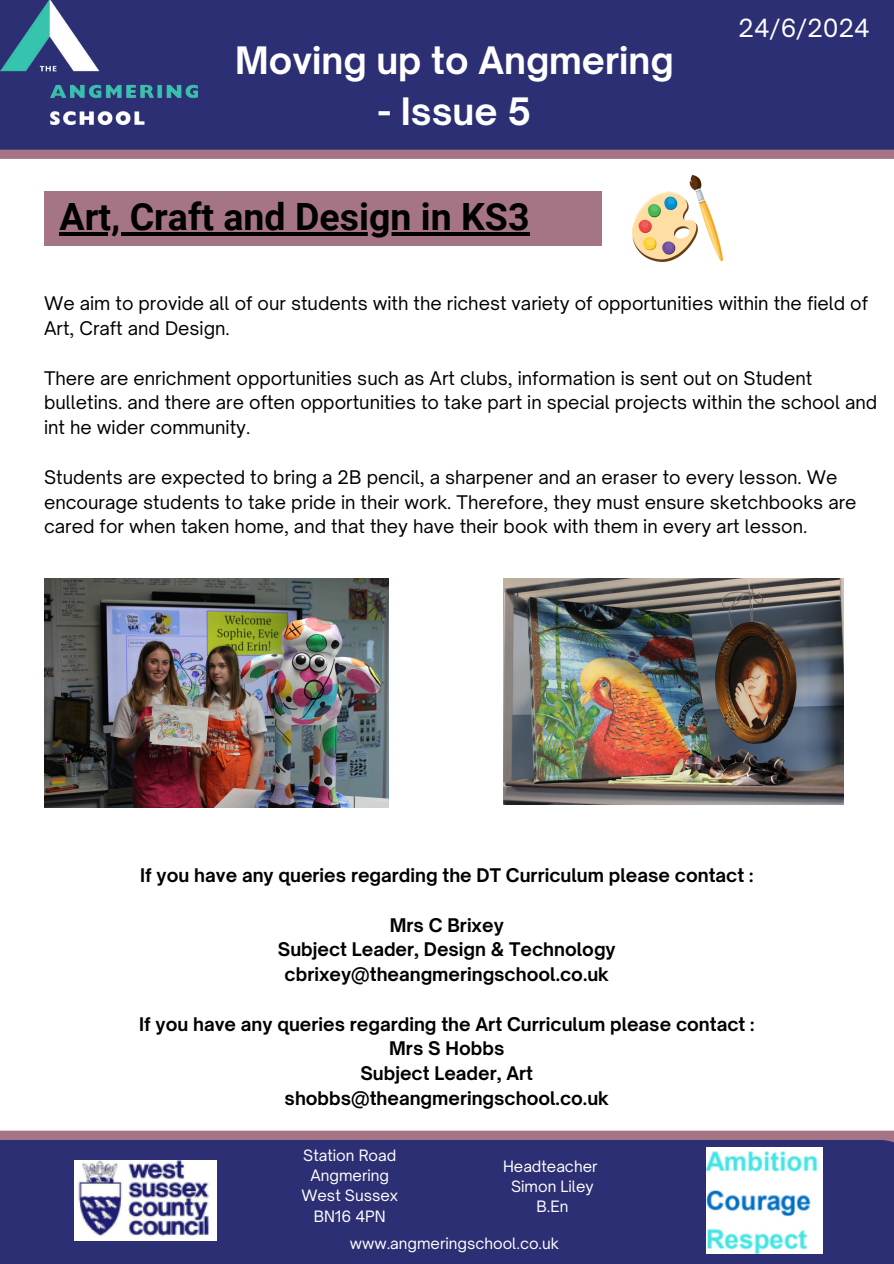
<style>
.page{position:relative;width:894px;height:1264px;background:#fff}
.page>*{position:absolute;margin:0;border:0;box-sizing:border-box;transform-origin:0 0}
.t1{font:700 37.5px "Roboto";color:#000}
.t2{font:700 36.15px "Open Sauce One";color:#fff}
.t3{font:24px "Open Sauce One";color:#fff}
.t4{font:18px/24.8px "Open Sauce One";color:#000}
.t5{font:700 18px/24.8px "Open Sauce One";color:#000;text-align:center}
.t6{font:15px "Open Sauce One";color:#fff}
</style>
<div class="page">
<div style="left:0;top:146px;width:893px;height:13px;background:#a67585"></div>
<div style="left:0;top:1130px;width:893px;height:12px;background:#a67585"></div>
<div style="left:0;top:0;width:893px;height:150px;background:#2c2f73"></div>
<img style="left:0;top:0;width:197px;height:125px">
<div style="left:0;top:1139px;width:893px;height:124px;background:#2c2f73"></div>
<img style="left:74px;top:1160px;width:142px;height:80px">
<img style="left:706px;top:1147px;width:116px;height:106px">
<div style="left:44px;top:191px;width:557px;height:55px;background:#a67585"></div>
<hr style="left:59px;top:232px;width:470px;height:3px;background:#000">
<img style="left:632px;top:175px;width:90px;height:87px">
<img style="left:45px;top:578px;width:343px;height:229px">
<img style="left:503px;top:578px;width:339px;height:227px">
<h4 class="t2" style="left:235px;top:38px;width:440px">Moving up to Angmering</h4>
<h4 class="t2" style="left:378px;top:89px;width:155px">- Issue 5</h4>
<h1 class="t1" style="left:59px;top:195px;width:471px">Art, Craft and Design in KS3</h1>
<p class="t3" style="left:738px;top:13px;width:133px">24/6/2024</p>
<p class="t4" style="left:44px;top:291px;width:825px">We aim to provide all of our students with the richest variety of opportunities within the field of<br>Art, Craft and Design.</p>
<p class="t4" style="left:44px;top:365px;width:834px">There are enrichment opportunities such as Art clubs, information is sent out on Student bulletins. and there are often opportunities to take part in special projects within the school and int he wider community.</p>
<p class="t4" style="left:44px;top:464px;width:813px">Students are expected to bring a 2B pencil, a sharpener and an eraser to every lesson. We encourage students to take pride in their work. Therefore, they must ensure sketchbooks are cared for when taken home, and that they have their book with them in every art lesson.</p>
<p class="t5" style="left:140px;top:862px;width:614px">If you have any queries regarding the DT Curriculum please contact :</p>
<p class="t5" style="left:278px;top:912px;width:339px">Mrs C Brixey<br>Subject Leader, Design &amp; Technology cbrixey@theangmeringschool.co.uk</p>
<p class="t5" style="left:139px;top:1011px;width:617px">If you have any queries regarding the Art Curriculum please contact :<br>Mrs S Hobbs<br>Subject Leader, Art<br>shobbs@theangmeringschool.co.uk</p>
<h3 class="t6" style="left:303px;top:1145px;width:94px">Station Road</h3>
<h3 class="t6" style="left:310px;top:1165px;width:80px">Angmering</h3>
<h3 class="t6" style="left:301px;top:1186px;width:98px">West Sussex</h3>
<p class="t6" style="left:313px;top:1206px;width:74px">BN16 4PN</p>
<p class="t6" style="left:503px;top:1156px;width:96px">Headteacher</p>
<p class="t6" style="left:511px;top:1176px;width:84px">Simon Liley</p>
<p class="t6" style="left:536px;top:1197px;width:33px">B.En</p>
<p class="t6" style="left:350px;top:1233px;width:211px">www.angmeringschool.co.uk</p>
</div>
